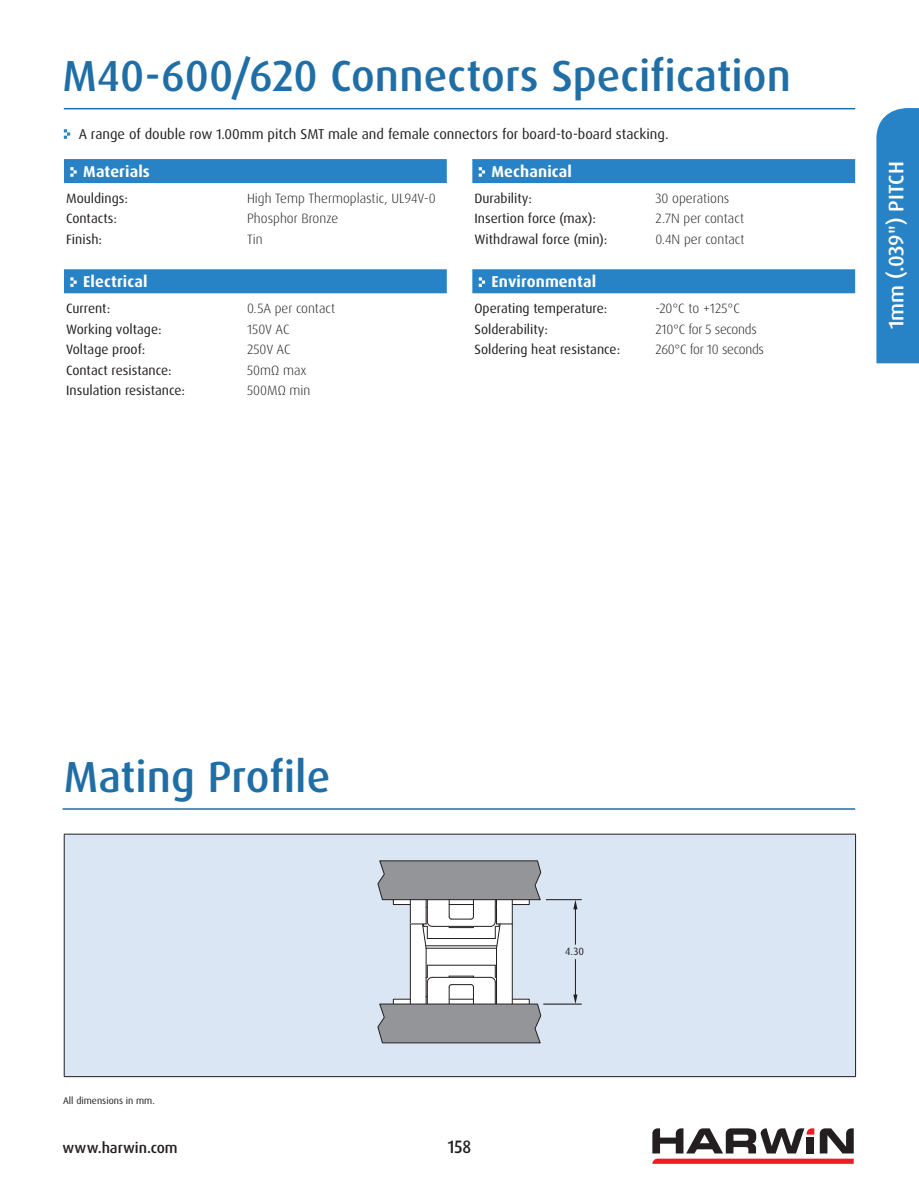
<style>
.page{position:relative;width:919px;height:1187px;background:#fff}
.page>*{position:absolute;margin:0;border:0;box-sizing:border-box;transform-origin:0 0}
.t1{font:500 43.5px "Dax OT";color:#206ea6}
.t2{font:500 21px "Dax OT";color:#fff}
.t3{font:500 18px "Dax OT";color:#231f20;scale:.9 1}
.t4{font:700 15.75px "Dax OT";letter-spacing:.01em;color:#fff}
.t5{font:500 15px "Dax OT";color:#231f20}
.t6{font:14.25px "Dax OT";color:#231f20}
.t7{font:13.5px "Dax OT";color:#231f20}
.t8{font:300 13.5px "Dax OT";color:#231f20}
.t9{font:300 13.5px "Dax OT";letter-spacing:-.02em;color:#231f20}
.t10{font:10.5px "Dax OT";color:#231f20}
.t11{font:9.75px "Dax OT";color:#231f20}
</style>
<div class="page">
<hr style="left:64px;top:108px;width:791px;height:1px;background:#206ea6">
<svg style="left:652px;top:1128px;width:201px;height:35px"></svg>
<div style="left:806px;top:1136px;width:8px;height:17px;background:#231f20"></div>
<div style="left:876px;top:108px;width:42px;height:255px;background:#2783c5"></div>
<div style="left:64px;top:159px;width:383px;height:24px;background:#2783c5"></div>
<div style="left:64px;top:269px;width:383px;height:24px;background:#2783c5"></div>
<svg style="left:70px;top:167px;width:7px;height:10px"></svg>
<svg style="left:70px;top:277px;width:7px;height:10px"></svg>
<div style="left:472px;top:159px;width:383px;height:24px;background:#2783c5"></div>
<div style="left:472px;top:269px;width:383px;height:24px;background:#2783c5"></div>
<svg style="left:478px;top:167px;width:7px;height:10px"></svg>
<svg style="left:478px;top:277px;width:7px;height:10px"></svg>
<hr style="left:63px;top:808px;width:792px;height:1px;background:#206ea6">
<div style="left:64px;top:834px;width:791px;height:242px;background:#dbe6f4"></div>
<hr style="left:855px;top:834px;width:1px;height:242px;background:#231f20">
<hr style="left:64px;top:833px;width:791px;height:1px;background:#231f20">
<hr style="left:64px;top:834px;width:1px;height:242px;background:#231f20">
<hr style="left:64px;top:1076px;width:791px;height:1px;background:#231f20">
<hr style="left:546px;top:899px;width:35px;height:1px;background:#231f20">
<hr style="left:543px;top:1003px;width:38px;height:1px;background:#231f20">
<hr style="left:575px;top:905px;width:1px;height:39px;background:#231f20">
<hr style="left:575px;top:959px;width:1px;height:38px;background:#231f20">
<svg style="left:377px;top:860px;width:164px;height:183px"></svg>
<svg style="left:573px;top:899px;width:4px;height:10px"></svg>
<svg style="left:573px;top:994px;width:4px;height:10px"></svg>
<svg style="left:64px;top:129px;width:6px;height:10px"></svg>
<h1 class="t1" style="left:63px;top:48px;width:730px">M40-600/620 Connectors Specification</h1>
<p class="t6" style="left:79px;top:125px;width:591px">A range of double row 1.00mm pitch SMT male and female connectors for board-to-board stacking.</p>
<p class="t4" style="left:83px;top:161px;width:68px">Materials</p>
<p class="t7" style="left:66px;top:189px;width:63px">Mouldings:</p>
<p class="t8" style="left:247px;top:190px;width:190px">High Temp Thermoplastic, UL94V-0</p>
<p class="t7" style="left:66px;top:210px;width:52px">Contacts:</p>
<p class="t8" style="left:247px;top:210px;width:93px">Phosphor Bronze</p>
<p class="t7" style="left:66px;top:231px;width:37px">Finish:</p>
<p class="t8" style="left:247px;top:231px;width:17px">Tin</p>
<p class="t4" style="left:83px;top:271px;width:66px">Electrical</p>
<p class="t7" style="left:66px;top:300px;width:46px">Current:</p>
<p class="t8" style="left:247px;top:300px;width:90px">0.5A per contact</p>
<p class="t7" style="left:66px;top:320px;width:97px">Working voltage:</p>
<p class="t8" style="left:247px;top:320px;width:44px">150V AC</p>
<p class="t7" style="left:66px;top:341px;width:81px">Voltage proof:</p>
<p class="t8" style="left:247px;top:341px;width:45px">250V AC</p>
<p class="t7" style="left:66px;top:361px;width:107px">Contact resistance:</p>
<p class="t8" style="left:247px;top:361px;width:61px">50mΩ max</p>
<p class="t7" style="left:66px;top:382px;width:120px">Insulation resistance:</p>
<p class="t8" style="left:247px;top:382px;width:65px">500MΩ min</p>
<p class="t4" style="left:491px;top:161px;width:82px">Mechanical</p>
<p class="t7" style="left:474px;top:189px;width:59px">Durability:</p>
<p class="t8" style="left:655px;top:190px;width:75px">30 operations</p>
<p class="t7" style="left:474px;top:210px;width:123px">Insertion force (max):</p>
<p class="t8" style="left:655px;top:210px;width:90px">2.7N per contact</p>
<p class="t7" style="left:474px;top:231px;width:134px">Withdrawal force (min):</p>
<p class="t8" style="left:655px;top:231px;width:91px">0.4N per contact</p>
<p class="t4" style="left:491px;top:271px;width:106px">Environmental</p>
<p class="t7" style="left:474px;top:300px;width:134px">Operating temperature:</p>
<p class="t8" style="left:655px;top:300px;width:86px">-20°C to +125°C</p>
<p class="t7" style="left:474px;top:320px;width:75px">Solderability:</p>
<p class="t9" style="left:655px;top:320px;width:103px">210°C for 5 seconds</p>
<p class="t7" style="left:474px;top:341px;width:147px">Soldering heat resistance:</p>
<p class="t9" style="left:655px;top:341px;width:110px">260°C for 10 seconds</p>
<h2 class="t2" style="left:882px;top:329px;width:169px;rotate:-90deg">1mm (.039") PITCH</h2>
<h1 class="t1" style="left:64px;top:749px;width:268px">Mating Profile</h1>
<p class="t11" style="left:63px;top:1094px;width:93px">All dimensions in mm.</p>
<p class="t5" style="left:63px;top:1138px;width:117px">www.harwin.com</p>
<h3 class="t3" style="left:447px;top:1134px;width:28px">158</h3>
<p class="t10" style="left:565px;top:944px;width:20px">4.30</p>
</div>
